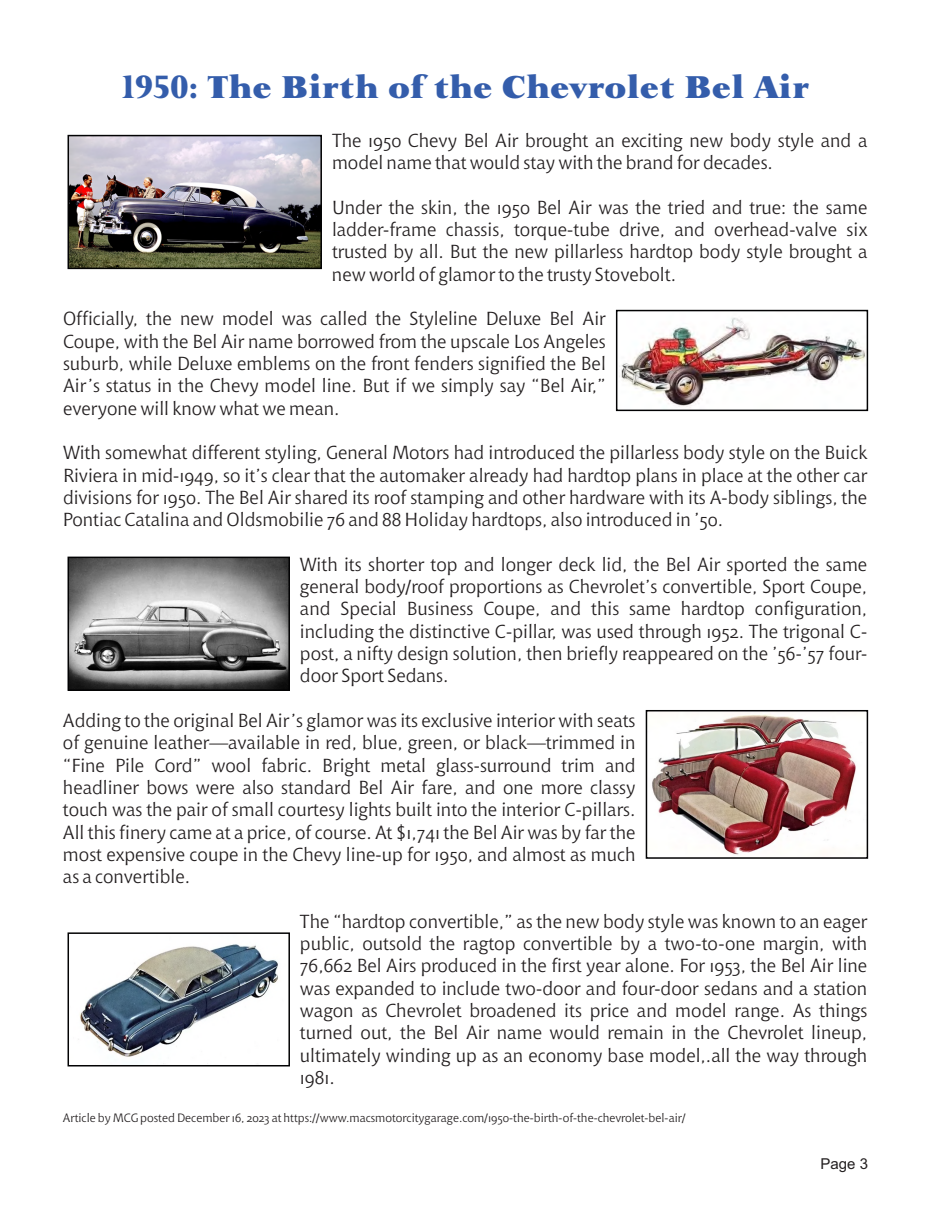
<style>
.page{position:relative;width:945px;height:1215px;background:#fff}
.page>*{position:absolute;margin:0;border:0;box-sizing:border-box;transform-origin:0 0}
.t1{font:900 36px "Lapidary 333 BT";color:#345dab}
.t2{font:18.75px/22.4px "Chianti OSFBT";color:#231f20;text-align:justify}
.t3{font:15px "Arial";color:#231f20}
.t4{font:12px "Chianti OSFBT";color:#231f20}
</style>
<div class="page">
<img style="left:71px;top:138px;width:248px;height:128px">
<img style="left:619px;top:318px;width:246px;height:89px">
<img style="left:71px;top:560px;width:216px;height:128px">
<img style="left:652px;top:713px;width:204px;height:143px">
<img style="left:78px;top:944px;width:200px;height:113px">
<div style="left:68px;top:135px;width:254px;height:134px;border:2px solid #020203"></div>
<div style="left:616px;top:310px;width:252px;height:101px;border:2px solid #020203"></div>
<div style="left:68px;top:557px;width:222px;height:134px;border:2px solid #020203"></div>
<div style="left:646px;top:710px;width:222px;height:149px;border:2px solid #020203"></div>
<div style="left:68px;top:932px;width:222px;height:134px;border:2px solid #020203"></div>
<h1 class="t1" style="left:121px;top:70px;width:689px">1950: The Birth of the Chevrolet Bel Air</h1>
<p class="t2" style="left:332px;top:131px;width:537px">The 1950 Chevy Bel Air brought an exciting new body style and a model name that would stay with the brand for decades.</p>
<p class="t2" style="left:332px;top:198px;width:537px">Under the skin, the 1950 Bel Air was the tried and true: the same ladder-frame chassis, torque-tube drive, and overhead-valve six trusted by all. But the new pillarless hardtop body style brought a new world of glamor to the trusty Stovebolt.</p>
<p class="t2" style="left:63px;top:309px;width:544px">Officially, the new model was called the Styleline Deluxe Bel Air Coupe, with the Bel Air name borrowed from the upscale Los Angeles suburb, while Deluxe emblems on the front fenders signified the Bel Air’s status in the Chevy model line. But if we simply say “Bel Air,” everyone will know what we mean.</p>
<p class="t2" style="left:63px;top:443px;width:806px">With somewhat different styling, General Motors had introduced the pillarless body style on the Buick Riviera in mid-1949, so it’s clear that the automaker already had hardtop plans in place at the other car divisions for 1950. The Bel Air shared its roof stamping and other hardware with its A-body siblings, the Pontiac Catalina and Oldsmobilie 76 and 88 Holiday hardtops, also introduced in ’50.</p>
<p class="t2" style="left:300px;top:555px;width:569px">With its shorter top and longer deck lid, the Bel Air sported the same general body/roof proportions as Chevrolet’s convertible, Sport Coupe, and Special Business Coupe, and this same hardtop configuration, including the distinctive C-pillar, was used through 1952. The trigonal C&shy;post, a nifty design solution, then briefly reappeared on the ’56-’57 four&shy;door Sport Sedans.</p>
<p class="t2" style="left:63px;top:711px;width:574px">Adding to the original Bel Air’s glamor was its exclusive interior with seats of genuine leather—available in red, blue, green, or black—trimmed in “Fine Pile Cord” wool fabric. Bright metal glass-surround trim and headliner bows were also standard Bel Air fare, and one more classy touch was the pair of small courtesy lights built into the interior C-pillars.<br>All this finery came at a price, of course. At $1,741 the Bel Air was by far the most expensive coupe in the Chevy line-up for 1950, and almost as much as a convertible.</p>
<p class="t2" style="left:300px;top:912px;width:569px">The “hardtop convertible,” as the new body style was known to an eager public, outsold the ragtop convertible by a two-to-one margin, with 76,662 Bel Airs produced in the first year alone. For 1953, the Bel Air line was expanded to include two-door and four-door sedans and a station wagon as Chevrolet broadened its price and model range. As things turned out, the Bel Air name would remain in the Chevrolet lineup, ultimately winding up as an economy base model,.all the way through 1981.</p>
<p class="t4" style="left:63px;top:1113px;width:624px">Article by MCG posted December 16, 2023 at https://www.macsmotorcitygarage.com/1950-the-birth-of-the-chevrolet-bel-air/</p>
<p class="t3" style="left:821px;top:1158px;width:49px">Page 3</p>
</div>
